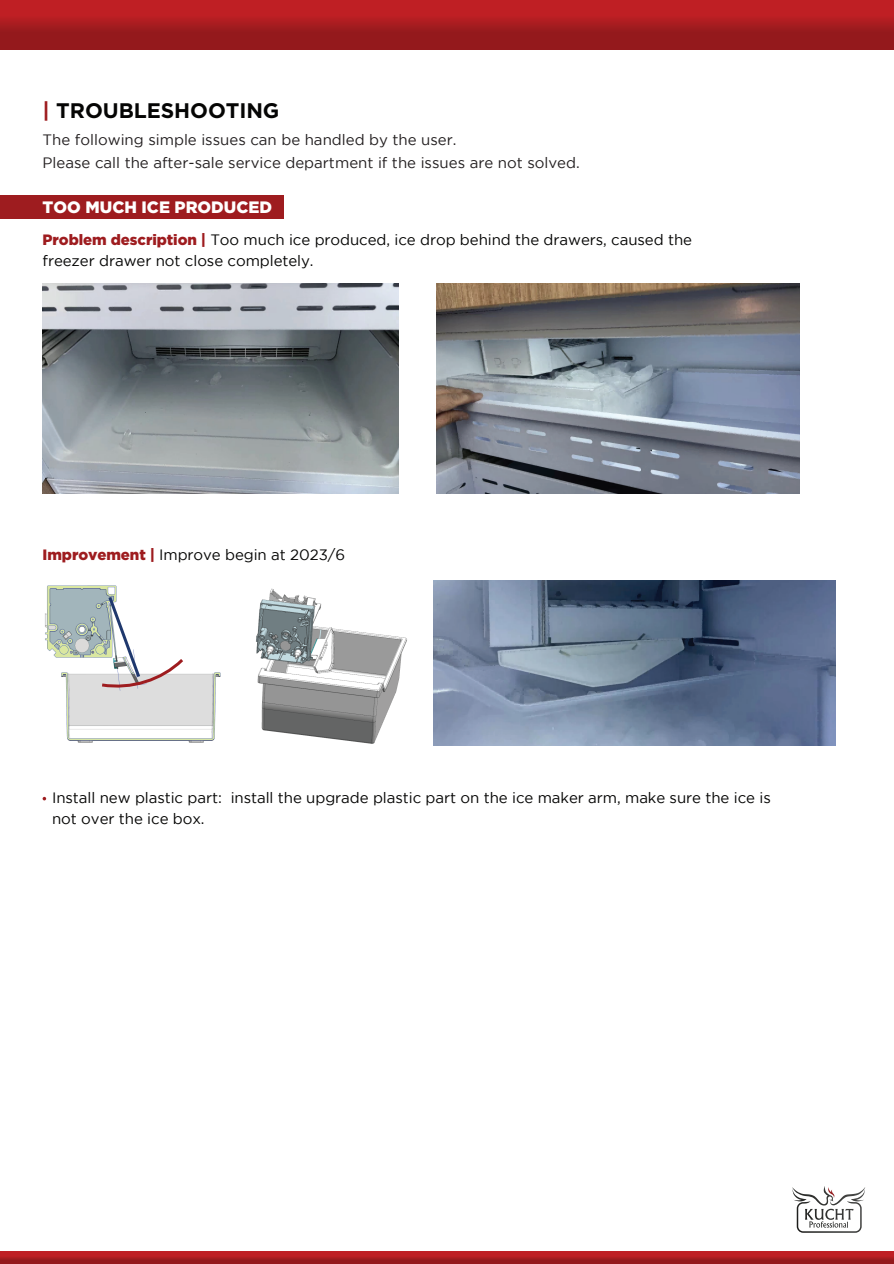
<style>
.page{position:relative;width:894px;height:1264px;background:#fff}
.page>*{position:absolute;margin:0;border:0;box-sizing:border-box;transform-origin:0 0}
.t1{font:700 21px "Gotham";letter-spacing:-.005em;color:#050504}
.t2{font:900 16.5px "Gotham";color:#fff}
.t3{font:15px/21px "Gotham";letter-spacing:-.005em;color:#050504}
.t4{font:15px/22.5px "Gotham";color:#231f20}
.s1{color:#9e1c1f}
.s2{font-weight:900;color:#9e1c1f}
</style>
<div class="page">
<svg style="left:792px;top:1186px;width:73px;height:46px"></svg>
<div style="left:0;top:0;width:893px;height:50px;background:linear-gradient(to bottom,#c82026,#8a181a)"></div>
<svg style="left:0;top:1251px;width:893px;height:12px;background:#ad1c20"></svg>
<div style="left:0;top:195px;width:284px;height:24px;background:#9e1c1f"></div>
<img style="left:436px;top:283px;width:363px;height:210px">
<img style="left:43px;top:283px;width:355px;height:210px">
<img style="left:45px;top:585px;width:176px;height:158px">
<svg style="left:99px;top:593px;width:87px;height:96px"></svg>
<img style="left:256px;top:588px;width:151px;height:156px">
<img style="left:433px;top:580px;width:402px;height:165px">
<h1 class="t1" style="left:43px;top:97px;width:238px"><span class="s1">|</span> TROUBLESHOOTING</h1>
<p class="t4" style="left:43px;top:128px;width:538px">The following simple issues can be handled by the user.<br>Please call the after-sale service department if the issues are not solved.</p>
<p class="t2" style="left:43px;top:195px;width:231px">TOO MUCH ICE PRODUCED</p>
<p class="t3" style="left:43px;top:229px;width:651px"><span class="s2">Problem description |</span> Too much ice produced, ice drop behind the drawers, caused the freezer drawer not close completely.</p>
<p class="t3" style="left:43px;top:543px;width:304px"><span class="s2">Improvement |</span> Improve begin at 2023/6</p>
<p class="t3" style="left:52px;top:787px;width:720px">Install new plastic part: install the upgrade plastic part on the ice maker arm, make sure the ice is not over the ice box.</p>
</div>
